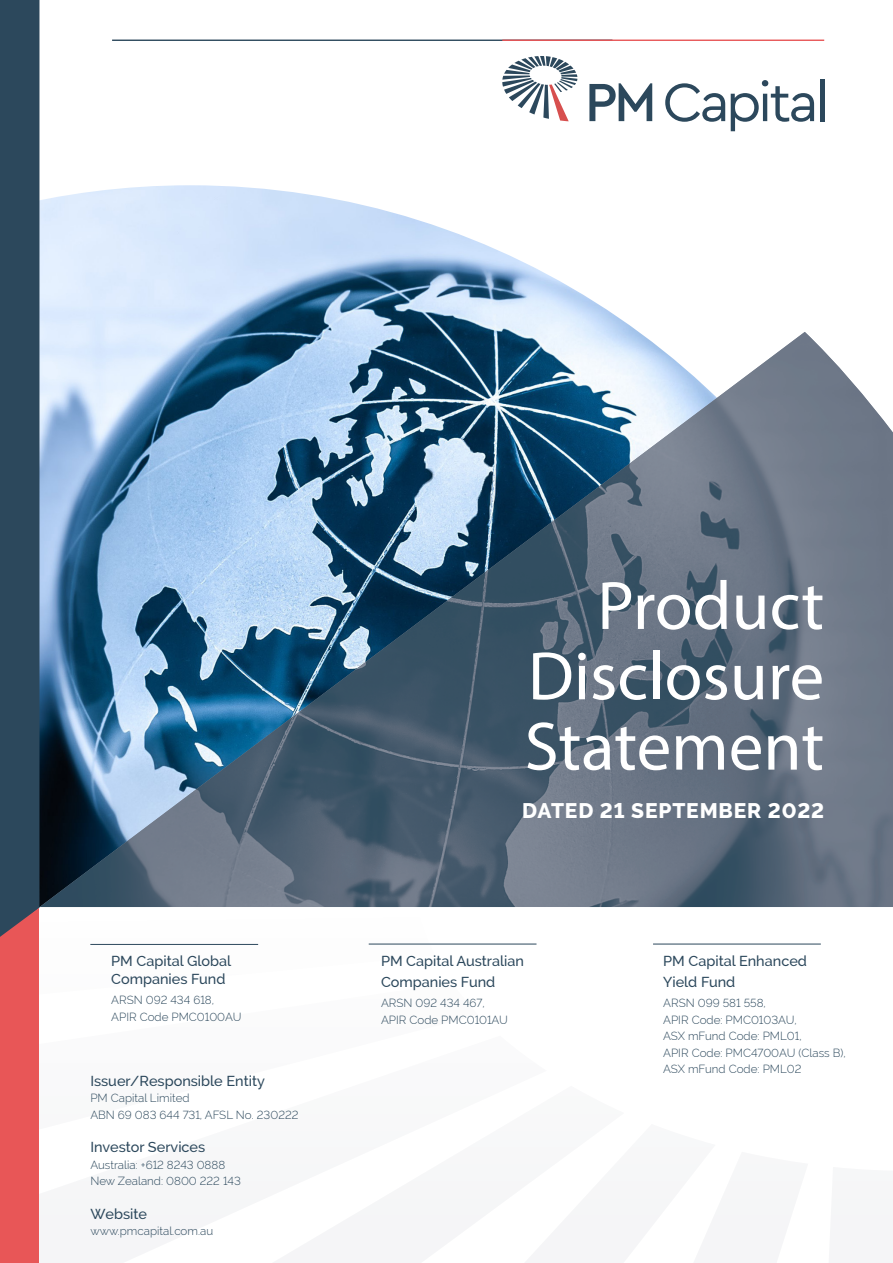
<style>
.page{position:relative;width:893px;height:1263px;background:#fff}
.page>*{position:absolute;margin:0;border:0;box-sizing:border-box;transform-origin:0 0}
._2017_Body_Copy{font:69px/70.3px "Myriad Pro";color:#fff;text-align:justify}
._2017_Body_Copy-2{font:800 21px "Raleway";letter-spacing:.04em;color:#fff}
.t1{font:500 14.4px/20.2px "Raleway";color:#2c485c}
.t2{font:300 11.55px/16.5px "Raleway";color:#2c485c}
</style>
<div class="page">
<img style="left:39px;top:185px;width:600px;height:147px">
<img style="left:39px;top:332px;width:854px;height:575px">
<svg style="left:90px;top:943px;width:346px;height:2px"></svg>
<svg style="left:589px;top:83px;width:63px;height:38px"></svg>
<svg style="left:665px;top:83px;width:60px;height:39px"></svg>
<svg style="left:731px;top:80px;width:83px;height:51px"></svg>
<hr style="left:820px;top:79px;width:4px;height:42px;background:#2c485c">
<svg style="left:502px;top:56px;width:75px;height:65px"></svg>
<hr style="left:112px;top:40px;width:500px;height:1px;background:#2c485c">
<hr style="left:502px;top:40px;width:322px;height:1px;background:#e85657">
<hr style="left:90px;top:944px;width:168px;height:1px;background:#2c485c">
<svg style="left:0;top:0;width:39px;height:1263px;background:#5e4b5a"></svg>
<hr style="left:369px;top:944px;width:167px;height:1px;background:#2c485c">
<hr style="left:653px;top:944px;width:168px;height:1px;background:#2c485c">
<p class="t1" style="left:111px;top:953px;width:121px;line-height:17.4px">PM Capital Global<br>Companies Fund</p>
<p class="t2" style="left:111px;top:992px;width:104px">ARSN 092 434 618,</p>
<p class="t2" style="left:111px;top:1008px;width:132px">APIR Code PMC0100AU</p>
<p class="t1" style="left:90px;top:1070px;width:176px">Issuer/Responsible Entity</p>
<p class="t2" style="left:90px;top:1090px;width:101px">PM Capital Limited</p>
<p class="t2" style="left:90px;top:1106px;width:210px">ABN 69 083 644 731, AFSL No. 230222</p>
<p class="t1" style="left:90px;top:1137px;width:116px">Investor Services</p>
<p class="t2" style="left:90px;top:1156px;width:136px">Australia: +612 8243 0888</p>
<p class="t2" style="left:90px;top:1173px;width:152px">New Zealand: 0800 222 143</p>
<p class="t1" style="left:90px;top:1203px;width:58px">Website</p>
<p class="t2" style="left:90px;top:1223px;width:124px">www.pmcapital.com.au</p>
<p class="_2017_Body_Copy" style="left:525px;top:569px;width:301px;text-indent:73px">Product Disclosure Statement</p>
<p class="_2017_Body_Copy-2" style="left:522px;top:798px;width:303px">DATED 21 SEPTEMBER 2022</p>
<p class="t1" style="left:381px;top:951px;width:144px">PM Capital Australian<br>Companies Fund</p>
<p class="t2" style="left:381px;top:995px;width:128px">ARSN 092 434 467,<br>APIR Code PMC0101AU</p>
<p class="t1" style="left:663px;top:951px;width:145px">PM Capital Enhanced<br>Yield Fund</p>
<p class="t2" style="left:663px;top:995px;width:104px">ARSN 099 581 558,</p>
<p class="t2" style="left:663px;top:1011px;width:140px">APIR Code: PMC0103AU,<br>ASX mFund Code: PML01,</p>
<p class="t2" style="left:663px;top:1044px;width:184px">APIR Code: PMC4700AU (Class B),<br>ASX mFund Code: PML02</p>
</div>
